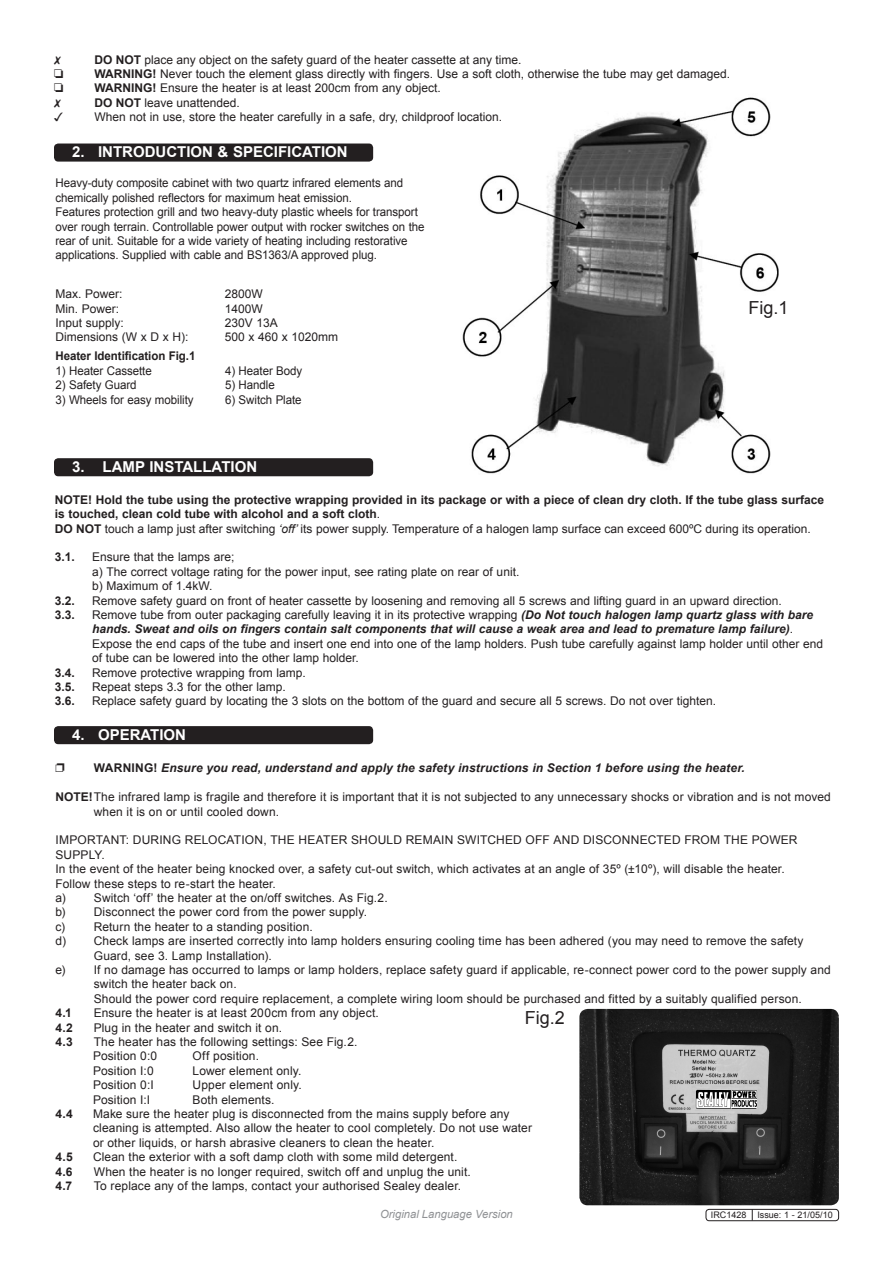
<style>
.page{position:relative;width:893px;height:1263px;background:#fff}
.page>*{position:absolute;margin:0;border:0;box-sizing:border-box;transform-origin:0 0}
.t1{font:18px "Arial";color:#231f20}
.Chapter_Header{font:700 15px "Arial";color:#fff}
.t2{font:12px/14.4px "Arial";color:#231f20}
.t3{font:12px/14.4px "Arial";color:#231f20;scale:.96 1}
.t4{font:700 12px/14.4px "Arial";color:#231f20}
.t5{font:italic 700 12px "Arial";letter-spacing:.015em;color:#231f20}
.t6{font:700 12px "Arial";color:#231f20;scale:.96 1}
.t7{font:italic 11.25px "Arial";color:#8f9194}
.t8{font:9px "Arial";color:#231f20}
.s1{font-weight:700}
.s2{font-weight:400}
.s3{font-style:italic}
.s4{font-weight:700;font-style:italic}
.s5{font-style:normal}
</style>
<div class="page">
<div style="left:54px;top:458px;width:319px;height:18px;background:#231f20;border-radius:4px"></div>
<div style="left:54px;top:144px;width:319px;height:18px;background:#231f20;border-radius:4px"></div>
<div style="left:54px;top:726px;width:319px;height:18px;background:#231f20;border-radius:4px"></div>
<img style="left:462px;top:97px;width:317px;height:377px">
<img style="left:579px;top:1009px;width:260px;height:196px">
<div style="left:706px;top:1209px;width:133px;height:12px;border:1px solid #231f20;border-radius:3px"></div>
<p class="t2" style="left:94px;top:52px;width:428px"><span class="s1">DO NOT</span> place any object on the safety guard of the heater cassette at any time.</p>
<p class="t2" style="left:94px;top:67px;width:637px"><span class="s1">WARNING!</span> N ever touch the element glass directly with fingers. Use a soft cloth, otherwise the tube may get damaged.</p>
<p class="t2" style="left:94px;top:81px;width:348px"><span class="s1">WARNING!</span> Ensure the heater is at least 200cm from any object.</p>
<p class="t2" style="left:94px;top:96px;width:147px"><span class="s1">DO NOT</span> leave unattended.</p>
<p class="t2" style="left:95px;top:110px;width:409px">When not in use, store the heater carefully in a safe, dry, childproof location.</p>
<p class="Chapter_Header" style="left:72px;top:142px;width:171px">2. INTRODUCTION &amp; specification</p>
<p class="t3" style="left:56px;top:176px;width:364px">Heavy-duty composite cabinet with two quartz infrared elements and</p>
<p class="t3" style="left:56px;top:190px;width:310px">chemically polished reflectors for maximum heat emission.</p>
<p class="t3" style="left:56px;top:205px;width:386px">Features protection grill and two heavy-duty plastic wheels for transport over rough terrain. Controllable power output with rocker switches on the rear of unit. Suitable for a wide variety of heating including restorative applications. Supplied with cable and BS1363/A approved plug.</p>
<p class="t2" style="left:56px;top:287px;width:69px">Max. Power:</p>
<p class="t2" style="left:225px;top:287px;width:40px">2800W</p>
<p class="t2" style="left:56px;top:301px;width:65px">Min. Power:</p>
<p class="t2" style="left:225px;top:301px;width:40px">1400W</p>
<p class="t2" style="left:56px;top:316px;width:70px">Input supply:</p>
<p class="t2" style="left:225px;top:316px;width:55px">230V 13A</p>
<p class="t2" style="left:56px;top:330px;width:135px">Dimensions (W x D x H):</p>
<p class="t2" style="left:225px;top:330px;width:115px">500 x 460 x 1020mm</p>
<p class="t6" style="left:56px;top:348px;width:147px">Heater Identification Fig.1</p>
<p class="t3" style="left:56px;top:364px;width:102px">1) Heater Cassette</p>
<p class="t3" style="left:225px;top:364px;width:82px">4) Heater Body</p>
<p class="t3" style="left:56px;top:378px;width:86px">2) Safety Guard</p>
<p class="t3" style="left:225px;top:378px;width:53px">5) Handle</p>
<p class="t3" style="left:56px;top:392px;width:145px">3) Wheels for easy mobility</p>
<p class="t3" style="left:225px;top:392px;width:81px">6) Switch Plate</p>
<p class="t1" style="left:748px;top:296px;width:42px">Fig.1</p>
<p class="Chapter_Header" style="left:72px;top:457px;width:42px">3. lamp</p>
<p class="Chapter_Header" style="left:149px;top:457px;width:10px">installation</p>
<p class="t4" style="left:55px;top:493px;width:771px">NOTE! Hold the tube using the protective wrapping provided in its package or with a piece of clean dry cloth. If the tube glass surface is touched, clean cold tube with alcohol and a soft cloth<span class="s2">.</span></p>
<p class="t2" style="left:55px;top:521px;width:758px"><span class="s1">DO NOT</span> touch a lamp just after switching <span class="s3">‘off’</span> its power supply. Temperature of a halogen lamp surface can exceed 600ºC during its operation.</p>
<p class="t4" style="left:55px;top:550px;width:22px">3.1.</p>
<p class="t2" style="left:92px;top:550px;width:144px">Ensure that the lamps are;</p>
<p class="t2" style="left:92px;top:564px;width:429px">a) The correct voltage rating for the power input, see rating plate on rear of unit.</p>
<p class="t2" style="left:92px;top:579px;width:122px">b) Maximum of 1.4kW.</p>
<p class="t4" style="left:55px;top:593px;width:22px">3.2.</p>
<p class="t2" style="left:92px;top:593px;width:691px">Remove safety guard on front of heater cassette by loosening and removing all 5 screws and lifting guard in an upward direction.</p>
<p class="t4" style="left:55px;top:608px;width:22px">3.3.</p>
<p class="t2" style="left:92px;top:608px;width:732px">Remove tube from outer packaging carefully leaving it in its protective wrapping <span class="s4">(Do Not touch halogen lamp quartz glass with bare hands. Sweat and oils on fingers contain salt components that will cause a weak area and lead to premature lamp failure)</span>.<br>Expose the end caps of the tube and insert one end into one of the lamp holders. Push tube carefully against lamp holder until other end of tube can be lowered into the other lamp holder.</p>
<p class="t4" style="left:55px;top:665px;width:22px">3.4.</p>
<p class="t2" style="left:92px;top:665px;width:215px">Remove protective wrapping from lamp.</p>
<p class="t4" style="left:55px;top:680px;width:22px">3.5.</p>
<p class="t2" style="left:92px;top:680px;width:195px">Repeat steps 3.3 for the other lamp.</p>
<p class="t4" style="left:55px;top:694px;width:22px">3.6.</p>
<p class="t2" style="left:92px;top:694px;width:625px">Replace safety guard by locating the 3 slots on the bottom of the guard and secure all 5 screws. Do not over tighten.</p>
<p class="Chapter_Header" style="left:72px;top:725px;width:115px">4. OPERATION</p>
<p class="t5" style="left:94px;top:760px;width:653px"><span class="s5">WARNING!</span> Ensure you read, understand and apply the safety instructions in Section 1 before using the heater.</p>
<p class="t2" style="left:94px;top:790px;width:739px;text-indent:-38px"><span class="s1">NOTE!</span>The infrared lamp is fragile and therefore it is important that it is not subjected to any unnecessary shocks or vibration and is not moved when it is on or until cooled down.</p>
<p class="t2" style="left:56px;top:833px;width:744px">IM PORTANT: DURING RELOCATION , THE HEATER SHOULD REMAIN SWITCHED OFF AN D DISCONN ECTED FROM THE POWER<br>SUPPLY.</p>
<p class="t2" style="left:56px;top:862px;width:731px">In the event of the heater being knocked over, a safety cut-out switch, which activates at an angle of 35º (±10º), will disable the heater.</p>
<p class="t2" style="left:56px;top:876px;width:222px">Follow these steps to re-start the heater.</p>
<p class="t2" style="left:56px;top:891px;width:334px">a) Switch ‘off’ the heater at the on/off switches. As Fig.2.</p>
<p class="t2" style="left:56px;top:905px;width:313px">b) Disconnect the power cord from the power supply.</p>
<p class="t2" style="left:56px;top:919px;width:259px">c) Return the heater to a standing position.</p>
<p class="t2" style="left:94px;top:934px;width:711px;text-indent:-38px">d) Check lamps are inserted correctly into lamp holders ensuring cooling time has been adhered (you may need to remove the safety<br>Guard, see 3. Lamp Installation).</p>
<p class="t2" style="left:94px;top:963px;width:739px;text-indent:-38px">e) If no damage has occurred to lamps or lamp holders, replace safety guard if applicable, re-connect power cord to the power supply and switch the heater back on.</p>
<p class="t2" style="left:94px;top:991px;width:709px">Should the power cord require replacement, a complete wiring loom should be purchased and fitted by a suitably qualified person.</p>
<p class="t4" style="left:56px;top:1006px;width:18px">4.1</p>
<p class="t2" style="left:94px;top:1006px;width:287px">Ensure the heater is at least 200cm from any object.</p>
<p class="t4" style="left:56px;top:1021px;width:19px">4.2</p>
<p class="t2" style="left:94px;top:1020px;width:190px">Plug in the heater and switch it on.</p>
<p class="t4" style="left:56px;top:1035px;width:19px">4.3</p>
<p class="t2" style="left:94px;top:1035px;width:265px">The heater has the following settings: See Fig.2.</p>
<p class="t2" style="left:93px;top:1049px;width:66px">Position 0:0</p>
<p class="t2" style="left:193px;top:1049px;width:68px">Off position.</p>
<p class="t2" style="left:93px;top:1063px;width:85px">Position I:0 L</p>
<p class="t2" style="left:199px;top:1063px;width:104px">ower element only.</p>
<p class="t2" style="left:93px;top:1078px;width:62px">Position 0:I</p>
<p class="t2" style="left:193px;top:1078px;width:111px">Upper element only.</p>
<p class="t2" style="left:93px;top:1092px;width:59px">Position I:I</p>
<p class="t2" style="left:193px;top:1092px;width:83px">Both elements.</p>
<p class="t4" style="left:56px;top:1107px;width:33px">4.4 <span class="s2">M</span></p>
<p class="t2" style="left:103px;top:1107px;width:408px">ake sure the heater plug is disconnected from the mains supply before any</p>
<p class="t2" style="left:93px;top:1121px;width:441px">cleaning is attempted. Also allow the heater to cool completely. Do not use water</p>
<p class="t2" style="left:93px;top:1135px;width:343px">or other liquids, or harsh abrasive cleaners to clean the heater.</p>
<p class="t4" style="left:56px;top:1150px;width:19px">4.5</p>
<p class="t2" style="left:93px;top:1150px;width:366px">Clean the exterior with a soft damp cloth with some mild detergent.</p>
<p class="t4" style="left:56px;top:1165px;width:19px">4.6</p>
<p class="t2" style="left:94px;top:1164px;width:379px">When the heater is no longer required, switch off and unplug the unit.</p>
<p class="t4" style="left:56px;top:1179px;width:18px">4.7</p>
<p class="t2" style="left:94px;top:1179px;width:369px">To replace any of the lamps, contact your authorised Sealey dealer.</p>
<p class="t1" style="left:525px;top:1006px;width:42px">Fig.2</p>
<p class="t7" style="left:380px;top:1206px;width:134px">Original Language Version</p>
<p class="t8" style="left:711px;top:1209px;width:123px">IRC1428 Issue: 1 - 21/05/10</p>
</div>
